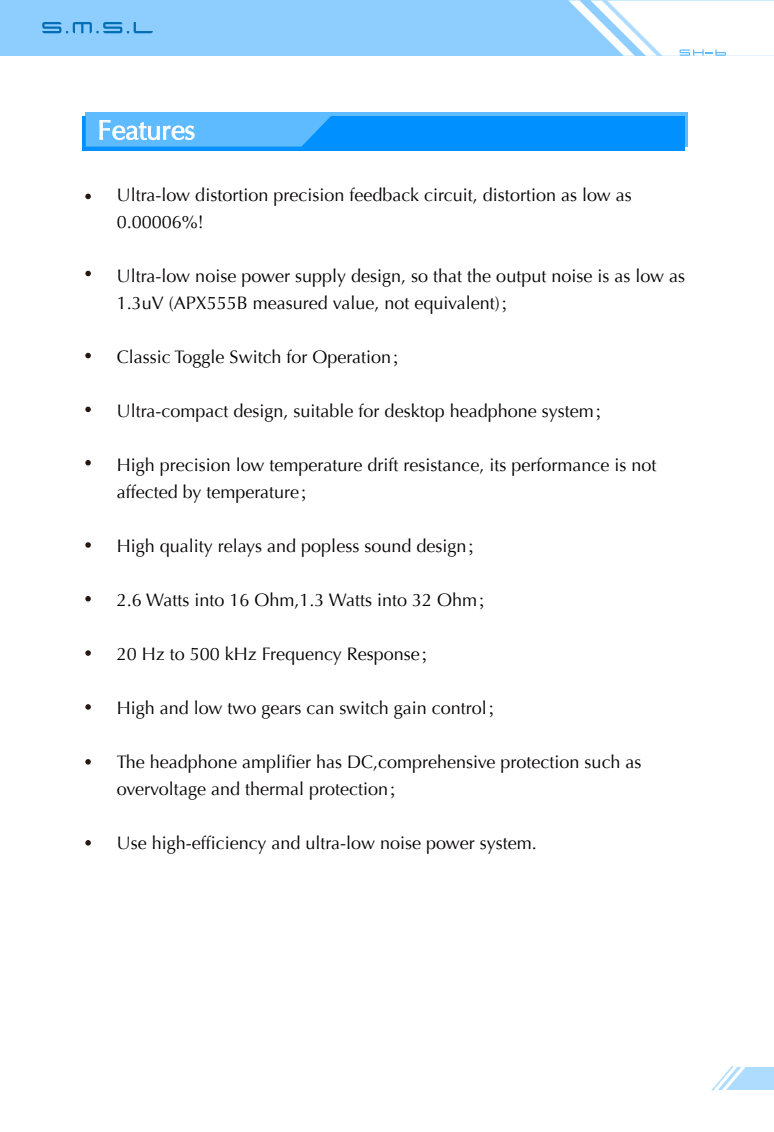
<style>
.page{position:relative;width:774px;height:1132px;background:#fff}
.page>*{position:absolute;margin:0;border:0;box-sizing:border-box;transform-origin:0 0}
.t1{font:27.3px "Optima";color:#fff}
.t2{font:18px/27px "Optima";color:#040000}
.t3{font:18px "Optima";color:#000}
.s1{font-family:"Adobe Song Std";font-weight:300}
.s2{font-family:"Adobe Song Std";font-weight:300;color:#040000}
</style>
<div class="page">
<svg style="left:335px;top:112px;width:353px;height:34px;background:#4bb2ff"></svg>
<div style="left:82px;top:117px;width:602px;height:34px;background:#0090ff"></div>
<div style="left:675px;top:1066px;width:99px;height:23px;background:#aedcff"></div>
<svg style="left:675px;top:1066px;width:71px;height:24px"></svg>
<svg style="left:86px;top:112px;width:249px;height:34px;background:#62bcff"></svg>
<svg style="left:85px;top:193px;width:6px;height:6px"></svg>
<svg style="left:85px;top:271px;width:6px;height:5px"></svg>
<svg style="left:85px;top:353px;width:6px;height:5px"></svg>
<svg style="left:85px;top:460px;width:6px;height:5px"></svg>
<svg style="left:85px;top:596px;width:6px;height:5px"></svg>
<svg style="left:85px;top:406px;width:6px;height:6px"></svg>
<svg style="left:85px;top:650px;width:6px;height:5px"></svg>
<svg style="left:85px;top:704px;width:6px;height:5px"></svg>
<svg style="left:85px;top:759px;width:6px;height:5px"></svg>
<svg style="left:85px;top:840px;width:6px;height:5px"></svg>
<svg style="left:85px;top:542px;width:6px;height:5px"></svg>
<div style="left:0;top:0;width:774px;height:55px;background:#8eceff"></div>
<svg style="left:42px;top:22px;width:111px;height:11px"></svg>
<svg style="left:568px;top:0;width:206px;height:56px"></svg>
<h1 class="t1" style="left:97px;top:114px;width:99px">Features</h1>
<p class="t2" style="left:117px;top:181px;width:517px">Ultra-low distortion precision feedback circuit, distortion as low as<br>0.00006%!</p>
<p class="t2" style="left:117px;top:262px;width:570px">Ultra-low noise power supply design, so that the output noise is as low as<br>1.3uV (APX555B measured value, not equivalent)<span class="s1">；</span></p>
<p class="t3" style="left:117px;top:346px;width:294px">Classic Toggle Switch for Operation<span class="s2">；</span></p>
<p class="t2" style="left:117px;top:397px;width:496px">Ultra-compact design, suitable for desktop headphone system<span class="s1">；</span></p>
<p class="t2" style="left:117px;top:451px;width:541px">High precision low temperature drift resistance, its performance is not affected by temperature<span class="s1">；</span></p>
<p class="t2" style="left:117px;top:532px;width:369px">High quality relays and popless sound design<span class="s1">；</span></p>
<p class="t2" style="left:117px;top:586px;width:380px">2.6 Watts into 16 Ohm,1.3 Watts into 32 Ohm<span class="s1">；</span></p>
<p class="t2" style="left:117px;top:640px;width:323px">20 Hz to 500 kHz Frequency Response<span class="s1">；</span></p>
<p class="t2" style="left:117px;top:694px;width:390px">High and low two gears can switch gain control<span class="s1">；</span></p>
<p class="t2" style="left:117px;top:748px;width:526px">The headphone amplifier has DC,comprehensive protection such as overvoltage and thermal protection<span class="s1">；</span></p>
<p class="t2" style="left:117px;top:829px;width:422px">Use high-efficiency and ultra-low noise power system.</p>
</div>
